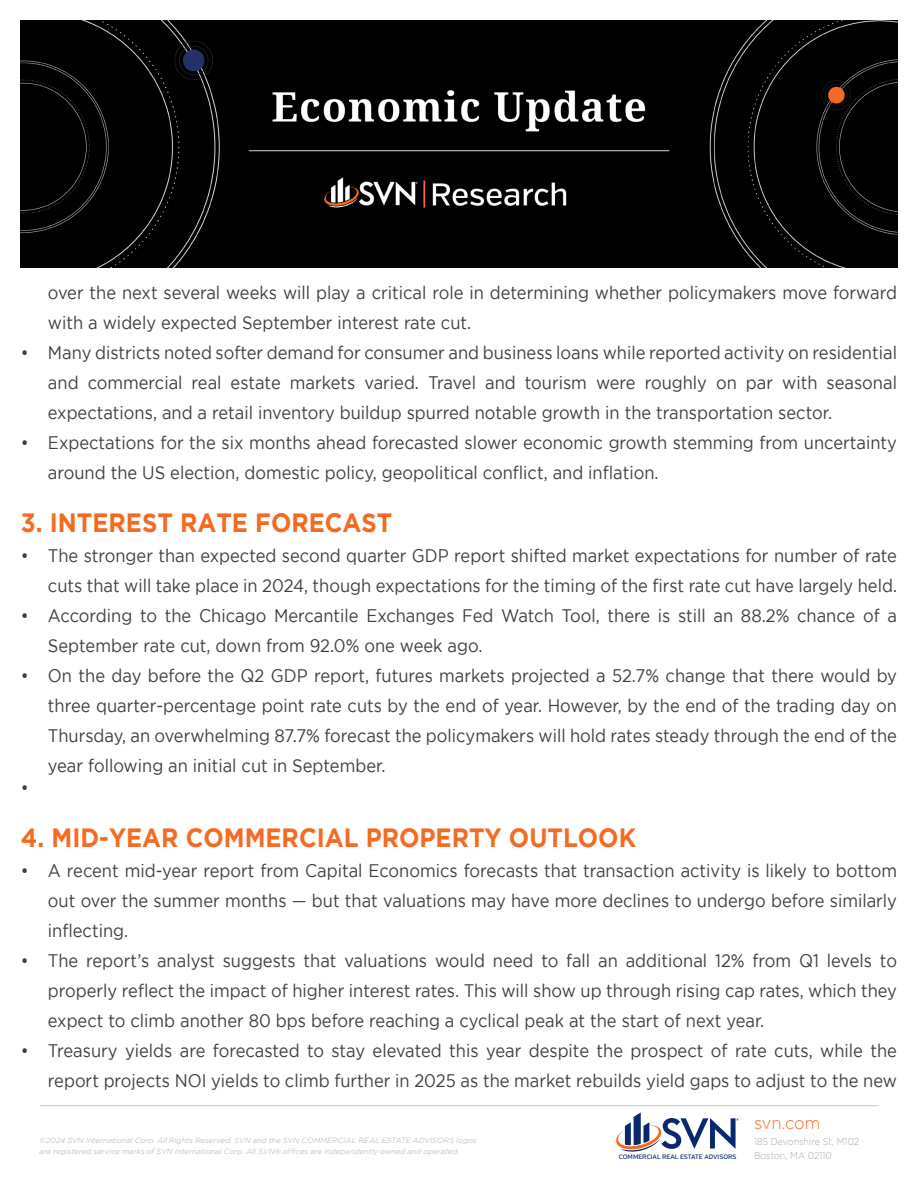
<style>
.page{position:relative;width:918px;height:1188px;background:#fff}
.page>*{position:absolute;margin:0;border:0;box-sizing:border-box;transform-origin:0 0}
.t1{font:700 26.4px "Gotham";color:#f46c24;scale:.91 1}
.t2{font:700 26.4px "Gotham";color:#f36a21;scale:.91 1}
.t3{font:18.15px/30px "Gotham";color:#3e3e3f;text-align:justify;scale:.91 1}
.t4{font:300 17.4px "Gotham";letter-spacing:-.01em;color:#f36a21;scale:.95 1}
.t5{font:300 9.9px/13.5px "Gotham";color:#a8a9ad;scale:.91 1}
.t6{font:italic 300 7.5px/10.5px "Gotham";letter-spacing:.015em;color:#a8a9ad}
.t7{font:500 6.45px "Verb";color:#09286d}
.s1{color:#f46c24}
</style>
<div class="page">
<hr style="left:40px;top:1105px;width:838px;height:1px;background:#c7c8ca">
<svg style="left:616px;top:1112px;width:123px;height:40px"></svg>
<img style="left:21px;top:21px;width:876px;height:247px">
<p class="t3" style="left:48px;top:278px;width:935px">over the next several weeks will play a critical role in determining whether policymakers move forward with a widely expected September interest rate cut.</p>
<p class="t3" style="left:48px;top:338px;width:935px;text-indent:-27px">• Many districts noted softer demand for consumer and business loans while reported activity on residential and commercial real estate markets varied. Travel and tourism were roughly on par with seasonal expectations, and a retail inventory buildup spurred notable growth in the transportation sector.</p>
<p class="t3" style="left:48px;top:428px;width:935px;text-indent:-27px">• Expectations for the six months ahead forecasted slower economic growth stemming from uncertainty around the US election, domestic policy, geopolitical conflict, and inflation.</p>
<p class="t2" style="left:21px;top:507px;width:410px"><span class="s1">3.</span> INTEREST RATE FORECAST</p>
<p class="t3" style="left:21px;top:540px;width:964px;text-align:right">• The stronger than expected second quarter GDP report shifted market expectations for number of rate cuts that will take place in 2024, though expectations for the timing of the first rate cut have largely held.</p>
<p class="t3" style="left:48px;top:600px;width:935px;text-indent:-27px">• According to the Chicago Mercantile Exchanges Fed Watch Tool, there is still an 88.2% chance of a<br>September rate cut, down from 92.0% one week ago.</p>
<p class="t3" style="left:48px;top:660px;width:935px;text-indent:-27px">• On the day before the Q2 GDP report, futures markets projected a 52.7% change that there would by three quarter-percentage point rate cuts by the end of year. However, by the end of the trading day on Thursday, an overwhelming 87.7% forecast the policymakers will hold rates steady through the end of the year following an initial cut in September.</p>
<p class="t3" style="left:21px;top:773px;width:10px">•</p>
<p class="t1" style="left:21px;top:822px;width:678px">4. MID-YEAR COMMERCIAL PROPERTY OUTLOOK</p>
<p class="t3" style="left:48px;top:855px;width:935px;text-indent:-27px">• A recent mid-year report from Capital Economics forecasts that transaction activity is likely to bottom out over the summer months — but that valuations may have more declines to undergo before similarly inflecting.</p>
<p class="t3" style="left:48px;top:945px;width:935px;text-indent:-27px">• The report’s analyst suggests that valuations would need to fall an additional 12% from Q1 levels to properly reflect the impact of higher interest rates. This will show up through rising cap rates, which they expect to climb another 80 bps before reaching a cyclical peak at the start of next year.</p>
<p class="t3" style="left:21px;top:1035px;width:964px;text-align:right">• Treasury yields are forecasted to stay elevated this year despite the prospect of rate cuts, while the report projects NOI yields to climb further in 2025 as the market rebuilds yield gaps to adjust to the new</p>
<p class="t6" style="left:40px;top:1136px;width:438px">©2024 SVN International Corp. All Rights Reserved. SVN and the SVN COMMERCIAL REAL ESTATE ADVISORS logos are registered service marks of SVN International Corp. All SVN® offices are independently owned and operated.</p>
<p class="t7" style="left:619px;top:1153px;width:119px">COMMERCIAL REAL ESTATE ADVISORS</p>
<p class="t4" style="left:754px;top:1113px;width:71px">svn.com</p>
<p class="t5" style="left:754px;top:1135px;width:117px">185 Devonshire St, M102<br>Boston, MA 02110</p>
</div>
